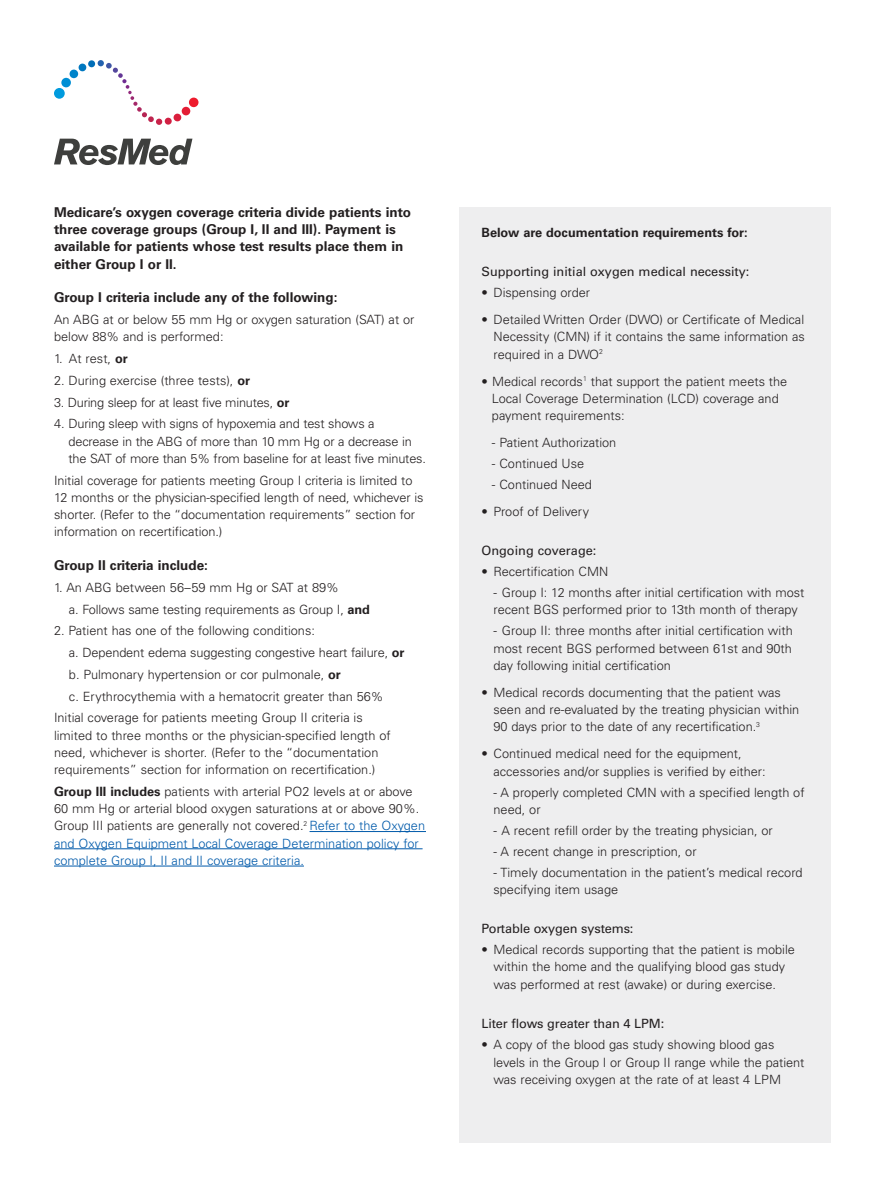
<style>
.page{position:relative;width:891px;height:1188px;background:#fff}
.page>*{position:absolute;margin:0;border:0;box-sizing:border-box;transform-origin:0 0}
.t1{font:700 13.5px/17.2px "Univers LT Std";color:#231f20}
.t2{font:300 12.75px/17.2px "Univers LT Std";color:#231f20}
.t3{font:12.75px "Univers LT Std";color:#231f20}
.t4{font:700 12.75px "Univers LT Std";color:#231f20}
.t5{font:300 12.75px "Univers LT Std";letter-spacing:-.02em;color:#231f20}
.s1{font-weight:700}
.s2{color:#015aaa}
</style>
<div class="page">
<div style="left:459px;top:207px;width:372px;height:936px;background:#eeeeef"></div>
<hr style="left:310px;top:831px;width:116px;height:1px;background:#015aaa">
<hr style="left:54px;top:848px;width:369px;height:1px;background:#015aaa">
<hr style="left:54px;top:866px;width:250px;height:1px;background:#015aaa">
<div style="left:189px;top:97px;width:10px;height:10px;background:#ee1b2d;border-radius:50%"></div>
<div style="left:182px;top:107px;width:8px;height:9px;background:#e41d35;border-radius:50%"></div>
<div style="left:173px;top:114px;width:8px;height:7px;background:#da1f3d;border-radius:50%"></div>
<div style="left:165px;top:118px;width:7px;height:7px;background:#d12043;border-radius:50%"></div>
<div style="left:54px;top:88px;width:11px;height:11px;background:#009bde;border-radius:50%"></div>
<div style="left:61px;top:78px;width:10px;height:10px;background:#008fd5;border-radius:50%"></div>
<div style="left:69px;top:69px;width:9px;height:9px;background:#0084ca;border-radius:50%"></div>
<div style="left:78px;top:63px;width:8px;height:8px;background:#0078c0;border-radius:50%"></div>
<div style="left:88px;top:60px;width:7px;height:7px;background:#006db7;border-radius:50%"></div>
<svg style="left:98px;top:60px;width:64px;height:65px"></svg>
<svg style="left:54px;top:139px;width:138px;height:26px"></svg>
<p class="t1" style="left:54px;top:204px;width:358px">Medicare’s oxygen coverage criteria divide patients into three coverage groups (Group I, II and III). Payment is available for patients whose test results place them in either Group I or II.</p>
<p class="t1" style="left:54px;top:289px;width:285px">Group I criteria include any of the following:</p>
<p class="t2" style="left:54px;top:311px;width:362px">An ABG at or below 55 mm Hg or oxygen saturation (SAT) at or below 88% and is performed:</p>
<p class="t2" style="left:54px;top:350px;width:75px">1. At rest, <span class="s1">or</span></p>
<p class="t2" style="left:54px;top:372px;width:198px">2. During exercise (three tests), <span class="s1">or</span></p>
<p class="t5" style="left:54px;top:394px;width:237px">3. During sleep for at least five minutes, <span class="s1">or</span></p>
<p class="t2" style="left:69px;top:415px;width:359px;text-indent:-15px">4. During sleep with signs of hypoxemia and test shows a decrease in the ABG of more than 10 mm Hg or a decrease in the SAT of more than 5% from baseline for at least five minutes.</p>
<p class="t2" style="left:54px;top:471px;width:371px">Initial coverage for patients meeting Group I criteria is limited to 12 months or the physician-specified length of need, whichever is shorter. (Refer to the “documentation requirements” section for information on recertification.)</p>
<p class="t1" style="left:54px;top:557px;width:155px">Group II criteria include:</p>
<p class="t2" style="left:69px;top:576px;width:302px;line-height:21.8px;text-indent:-15px">1. An ABG between 56–59 mm Hg or SAT at 89%<br>a. Follows same testing requirements as Group I, <span class="s1">and</span></p>
<p class="t2" style="left:54px;top:622px;width:262px">2. Patient has one of the following conditions:</p>
<p class="t2" style="left:69px;top:644px;width:337px">a. Dependent edema suggesting congestive heart failure, <span class="s1">or</span></p>
<p class="t2" style="left:69px;top:666px;width:273px">b. Pulmonary hypertension or cor pulmonale, <span class="s1">or</span></p>
<p class="t2" style="left:69px;top:687px;width:316px">c. Erythrocythemia with a hematocrit greater than 56%</p>
<p class="t2" style="left:54px;top:709px;width:310px">Initial coverage for patients meeting Group II criteria is</p>
<p class="t2" style="left:54px;top:726px;width:338px">limited to three months or the physician-specified length of need, whichever is shorter. (Refer to the “documentation requirements” section for information on recertification.)</p>
<p class="t2" style="left:54px;top:783px;width:373px"><span class="s1">Group III includes</span> patients with arterial PO2 levels at or above 60 mm Hg or arterial blood oxygen saturations at or above 90%.<br>Group III patients are generally not covered.<sup>2</sup> <span class="s2">Refer to the Oxygen and Oxygen Equipment Local Coverage Determination policy for complete Group I, II and II coverage criteria.</span></p>
<p class="t4" style="left:482px;top:225px;width:268px">Below are documentation requirements for:</p>
<p class="t3" style="left:482px;top:264px;width:270px">Supporting initial oxygen medical necessity:</p>
<p class="t2" style="left:482px;top:284px;width:110px">• Dispensing order</p>
<p class="t2" style="left:493px;top:311px;width:313px;text-align:justify;text-indent:-12px">• Detailed Written Order (DWO) or Certificate of Medical Necessity (CMN) if it contains the same information as required in a DWO<sup>2</sup></p>
<p class="t2" style="left:492px;top:373px;width:297px;text-indent:-10px">• Medical records<sup>1</sup> that support the patient meets the<br>Local Coverage Determination (LCD) coverage and payment requirements:</p>
<p class="t2" style="left:492px;top:434px;width:126px">- Patient Authorization</p>
<p class="t2" style="left:492px;top:455px;width:94px">- Continued Use</p>
<p class="t2" style="left:492px;top:476px;width:101px">- Continued Need</p>
<p class="t2" style="left:481px;top:503px;width:109px">• Proof of Delivery</p>
<p class="t3" style="left:481px;top:543px;width:116px">Ongoing coverage:</p>
<p class="t2" style="left:481px;top:563px;width:128px">• Recertification CMN</p>
<p class="t2" style="left:493px;top:584px;width:313px">- Group I: 12 months after initial certification with most recent BGS performed prior to 13th month of therapy</p>
<p class="t2" style="left:493px;top:622px;width:301px;text-align:justify">- Group II: three months after initial certification with most recent BGS performed between 61st and 90th day following initial certification</p>
<p class="t2" style="left:493px;top:684px;width:307px;text-indent:-12px">• Medical records documenting that the patient was seen and re-evaluated by the treating physician within<br>90 days prior to the date of any recertification.<sup>3</sup></p>
<p class="t2" style="left:493px;top:745px;width:274px;text-indent:-12px">• Continued medical need for the equipment, accessories and/or supplies is verified by either:</p>
<p class="t2" style="left:493px;top:784px;width:313px">- A properly completed CMN with a specified length of need, or</p>
<p class="t2" style="left:493px;top:822px;width:281px">- A recent refill order by the treating physician, or</p>
<p class="t2" style="left:493px;top:843px;width:205px">- A recent change in prescription, or</p>
<p class="t2" style="left:493px;top:864px;width:311px">- Timely documentation in the patient’s medical record specifying item usage</p>
<p class="t3" style="left:482px;top:921px;width:154px">Portable oxygen systems:</p>
<p class="t2" style="left:482px;top:941px;width:315px;text-align:center">• Medical records supporting that the patient is mobile within the home and the qualifying blood gas study was performed at rest (awake) or during exercise.</p>
<p class="t3" style="left:482px;top:1016px;width:184px">Liter flows greater than 4 LPM:</p>
<p class="t2" style="left:493px;top:1036px;width:312px;text-indent:-12px">• A copy of the blood gas study showing blood gas levels in the Group I or Group II range while the patient was receiving oxygen at the rate of at least 4 LPM</p>
</div>
